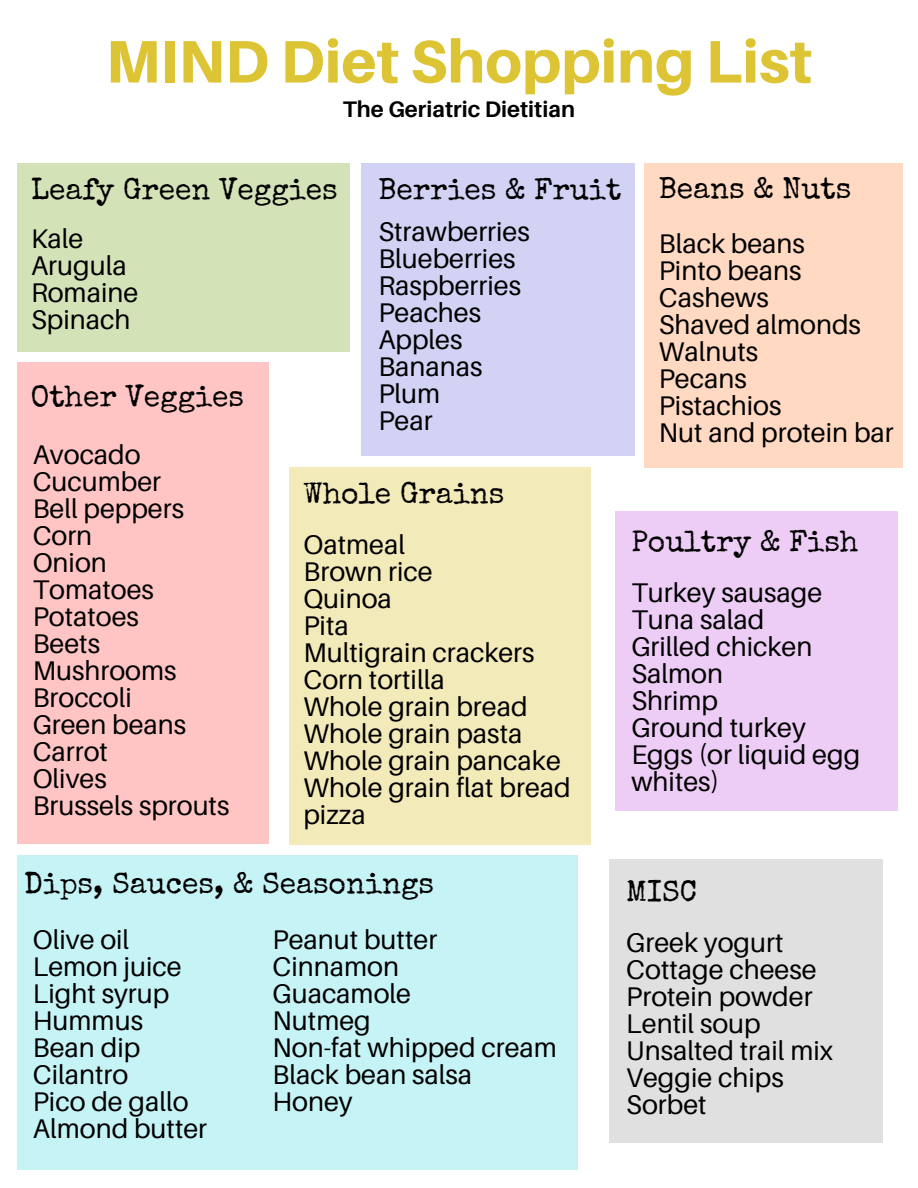
<style>
.page{position:relative;width:918px;height:1188px;background:#fff}
.page>*{position:absolute;margin:0;border:0;box-sizing:border-box;transform-origin:0 0}
.t1{font:800 60px "Aileron";color:#ddc435}
.t2{font:30px "Special Elite";color:#000}
.t3{font:27px/27px "Aileron";color:#000}
.t4{font:700 22.5px "Aileron";color:#000}
</style>
<div class="page">
<div style="left:17px;top:163px;width:333px;height:189px;background:#d4e2b8"></div>
<div style="left:17px;top:362px;width:252px;height:482px;background:#ffc5c5"></div>
<div style="left:361px;top:163px;width:273px;height:292px;background:#d1d2f4"></div>
<div style="left:289px;top:467px;width:301px;height:378px;background:#f3eab9"></div>
<div style="left:644px;top:163px;width:259px;height:305px;background:#ffd9c1"></div>
<div style="left:615px;top:512px;width:282px;height:299px;background:#edccf6"></div>
<div style="left:609px;top:859px;width:273px;height:284px;background:#e0e0e0"></div>
<div style="left:17px;top:855px;width:560px;height:315px;background:#c6f4f6"></div>
<h1 class="t1" style="left:106px;top:24px;width:708px">MIND Diet Shopping List</h1>
<p class="t4" style="left:343px;top:95px;width:234px">The Geriatric Dietitian</p>
<p class="t2" style="left:31px;top:178px;width:308px">Leafy Green Veggies</p>
<p class="t3" style="left:31px;top:224px;width:109px">Kale<br>Arugula<br>Romaine<br>Spinach</p>
<p class="t2" style="left:378px;top:178px;width:244px">Berries &amp; Fruit</p>
<p class="t3" style="left:378px;top:218px;width:153px">Strawberries<br>Blueberries<br>Raspberries<br>Peaches<br>Apples<br>Bananas<br>Plum<br>Pear</p>
<p class="t2" style="left:31px;top:385px;width:215px">Other Veggies</p>
<p class="t3" style="left:33px;top:440px;width:198px">Avocado<br>Cucumber<br>Bell peppers<br>Corn<br>Onion<br>Tomatoes<br>Potatoes<br>Beets<br>Mushrooms<br>Broccoli<br>Green beans<br>Carrot<br>Olives<br>Brussels sprouts</p>
<p class="t2" style="left:303px;top:482px;width:202px">Whole Grains</p>
<p class="t3" style="left:303px;top:531px;width:269px">Oatmeal<br>Brown rice<br>Quinoa<br>Pita<br>Multigrain crackers<br>Corn tortilla<br>Whole grain bread<br>Whole grain pasta<br>Whole grain pancake<br>Whole grain flat bread pizza</p>
<p class="t2" style="left:659px;top:177px;width:194px">Beans &amp; Nuts</p>
<p class="t3" style="left:659px;top:230px;width:236px">Black beans<br>Pinto beans<br>Cashews<br>Shaved almonds<br>Walnuts<br>Pecans<br>Pistachios<br>Nut and protein bar</p>
<p class="t2" style="left:631px;top:530px;width:229px">Poultry &amp; Fish</p>
<p class="t3" style="left:631px;top:578px;width:230px">Turkey sausage<br>Tuna salad<br>Grilled chicken<br>Salmon<br>Shrimp<br>Ground turkey<br>Eggs (or liquid egg whites)</p>
<p class="t2" style="left:24px;top:872px;width:411px">Dips, Sauces, &amp; Seasonings</p>
<p class="t3" style="left:273px;top:926px;width:286px">Peanut butter<br>Cinnamon<br>Guacamole<br>Nutmeg<br>Non-fat whipped cream<br>Black bean salsa<br>Honey</p>
<p class="t3" style="left:33px;top:926px;width:176px">Olive oil<br>Lemon juice<br>Light syrup<br>Hummus<br>Bean dip<br>Cilantro<br>Pico de gallo<br>Almond butter</p>
<p class="t2" style="left:626px;top:879px;width:72px">MISC</p>
<p class="t3" style="left:626px;top:929px;width:208px">Greek yogurt<br>Cottage cheese<br>Protein powder<br>Lentil soup<br>Unsalted trail mix<br>Veggie chips<br>Sorbet</p>
</div>
